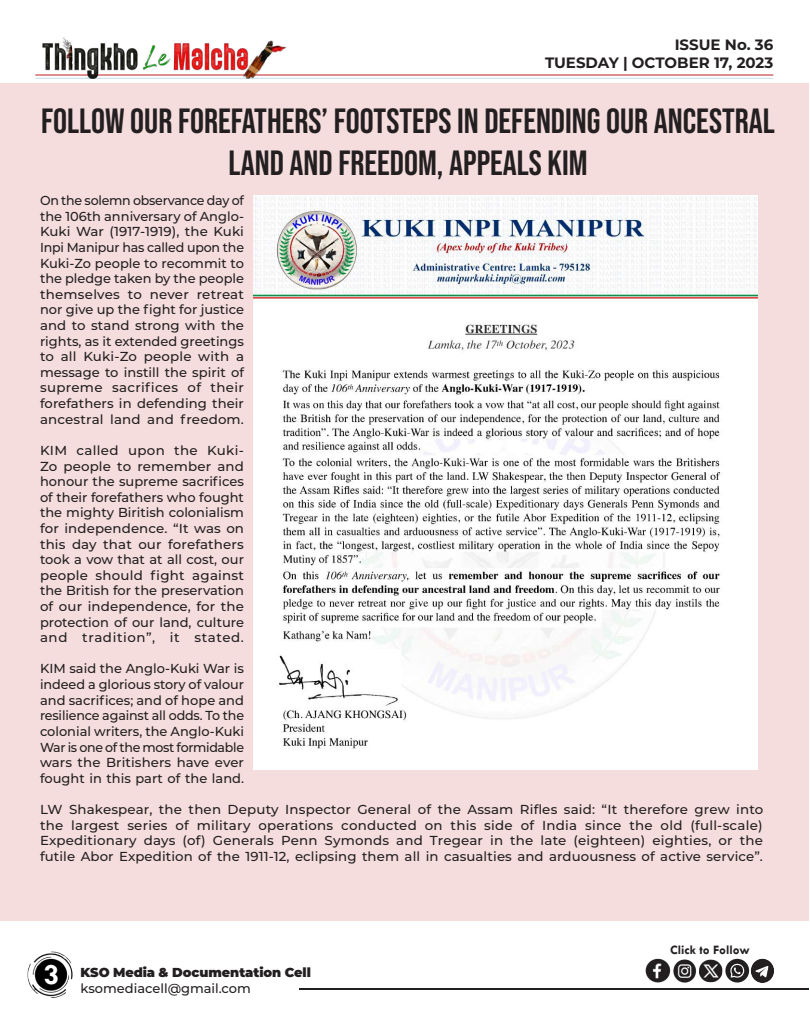
<style>
.page{position:relative;width:810px;height:1013px;background:#fff}
.page>*{position:absolute;margin:0;border:0;box-sizing:border-box;transform-origin:0 0}
.t1{font:35px/42px "Bebas Neue";color:#231f20;text-align:center}
.t2{font:700 30px "Tw Cen";color:#fff}
.t3{font:700 15px/18px "Montserrat";color:#231f20;text-align:right}
.t4{font:500 13px/15.6px "Montserrat";letter-spacing:.005em;color:#231f20;text-align:justify}
.t5{font:900 13px "Montserrat";letter-spacing:-.005em;color:#231f20}
.t6{font:700 13px "Tw Cen";color:#231f20}
</style>
<div class="page">
<hr style="left:299px;top:988px;width:509px;height:1px;background:#231f20">
<img style="left:27px;top:951px;width:46px;height:47px">
<hr style="left:35px;top:74px;width:738px;height:1px;background:#bf1f21">
<hr style="left:35px;top:78px;width:738px;height:1px;background:#c5dded">
<img style="left:35px;top:37px;width:254px;height:42px">
<div style="left:0;top:83px;width:809px;height:837px;background:#f5ddde"></div>
<img style="left:645px;top:958px;width:129px;height:25px">
<img style="left:253px;top:195px;width:504px;height:574px">
<p class="t3" style="left:545px;top:35px;width:230px">ISSUE No. 36<br>TUESDAY | OCTOBER 17, 2023</p>
<h1 class="t1" style="left:41px;top:100px;width:735px">FOLLOW OUR FOREFATHERS’ FOOTSTEPS IN DEFENDING OUR ANCESTRAL<br>LAND AND FREEDOM, APPEALS KIM</h1>
<p class="t4" style="left:40px;top:192px;width:206px">On the solemn observance day of the 106th anniversary of Anglo-Kuki War (1917-1919), the Kuki Inpi Manipur has called upon the Kuki-Zo people to recommit to the pledge taken by the people themselves to never retreat nor give up the fight for justice and to stand strong with the rights, as it extended greetings to all Kuki-Zo people with a message to instill the spirit of supreme sacrifices of their forefathers in defending their ancestral land and freedom.</p>
<p class="t4" style="left:40px;top:442px;width:206px">KIM called upon the Kuki-Zo people to remember and honour the supreme sacrifices of their forefathers who fought the mighty Biritish colonialism for independence. “It was on this day that our forefathers took a vow that at all cost, our people should fight against the British for the preservation of our independence, for the protection of our land, culture and tradition”, it stated.</p>
<p class="t4" style="left:40px;top:660px;width:206px">KIM said the Anglo-Kuki War is indeed a glorious story of valour and sacrifices; and of hope and resilience against all odds. To the colonial writers, the Anglo-Kuki War is one of the most formidable wars the Britishers have ever fought in this part of the land.</p>
<p class="t4" style="left:40px;top:800px;width:725px">LW Shakespear, the then Deputy Inspector General of the Assam Rifles said: “It therefore grew into the largest series of military operations conducted on this side of India since the old (full-scale)<br>Expeditionary days (of) Generals Penn Symonds and Tregear in the late (eighteen) eighties, or the futile Abor Expedition of the 1911-12, eclipsing them all in casualties and arduousness of active service”.</p>
<h2 class="t2" style="left:43px;top:956px;width:17px">3</h2>
<p class="t5" style="left:81px;top:962px;width:232px">KSO Media &amp; Documentation Cell</p>
<p class="t4" style="left:81px;top:979px;width:172px">ksomediacell@gmail.com</p>
<p class="t6" style="left:670px;top:942px;width:81px">Click to Follow</p>
</div>
